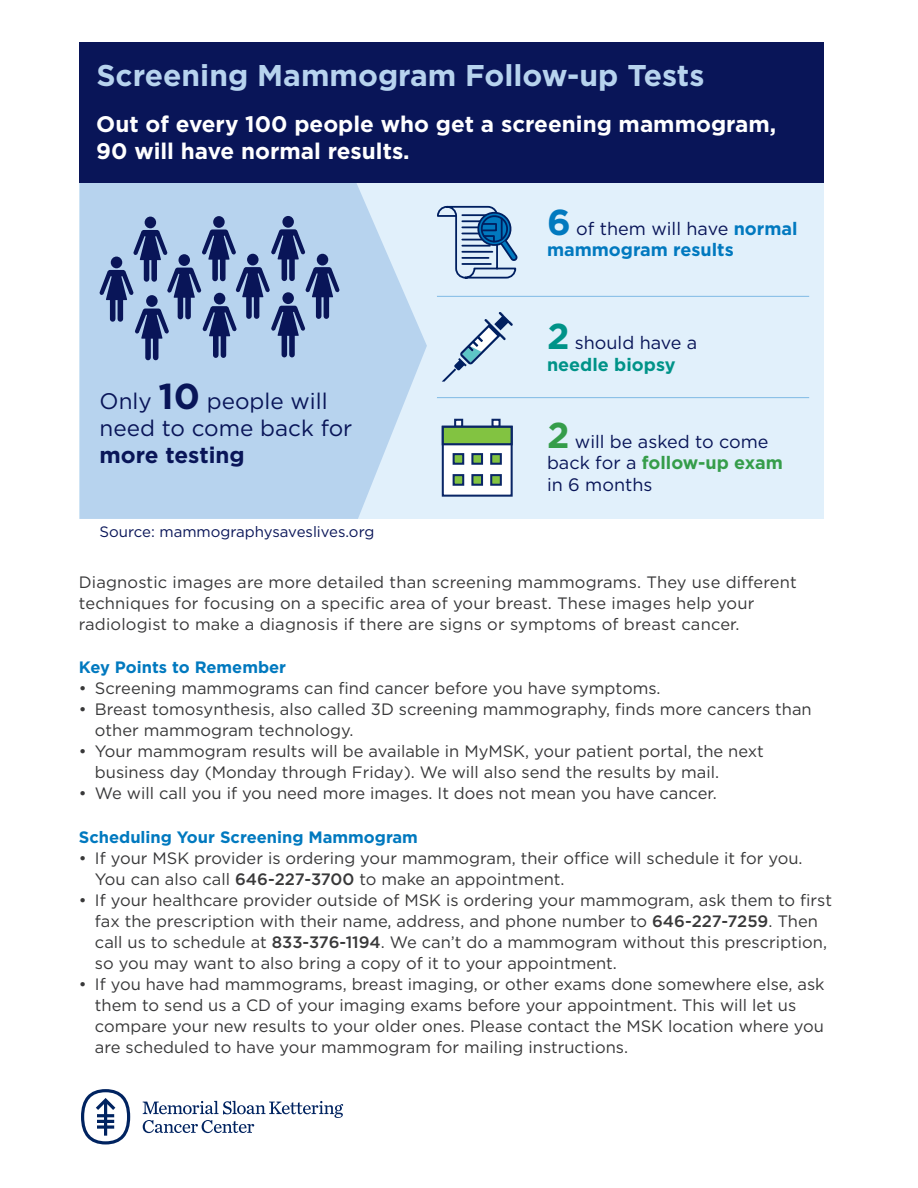
<style>
.page{position:relative;width:918px;height:1188px;background:#fff}
.page>*{position:absolute;margin:0;border:0;box-sizing:border-box;transform-origin:0 0}
.t1{font:700 30px "Gotham";color:#b7d3ee}
.t2{font:700 22.5px/27px "Gotham";color:#fff}
.t3{font:22.5px/27px "Gotham";color:#091558}
.t4{font:700 22.5px "Gotham";color:#091558}
.t5{font:18px/21.6px "Gotham";color:#091558}
.t6{font:700 18px/21.6px "Gotham";color:#0179bf}
.t7{font:700 18px/21.6px "Gotham";color:#009388}
.t8{font:16.5px/21px "Gotham";color:#383839}
.t9{font:700 16.5px "Gotham";color:#0179bf}
.t10{font:15px "Gotham";color:#091558}
.s1{font-size:36px}
.s2{font-weight:400;color:#091558}
.s3{font-weight:700;font-size:36px}
.s4{font-weight:700;font-size:36px;color:#359d4a}
.s5{font-weight:700;color:#359d4a}
.s6{font-weight:500}
</style>
<div class="page">
<div style="left:79px;top:42px;width:745px;height:477px;background:#e1f0fb"></div>
<svg style="left:80px;top:183px;width:347px;height:336px;background:#bcd7ef"></svg>
<div style="left:79px;top:42px;width:745px;height:141px;background:#091558"></div>
<svg style="left:143px;top:1101px;width:200px;height:32px"></svg>
<svg style="left:81px;top:1089px;width:49px;height:55px"></svg>
<svg style="left:437px;top:205px;width:81px;height:74px"></svg>
<svg style="left:442px;top:312px;width:71px;height:70px"></svg>
<div style="left:492px;top:419px;width:9px;height:9px;background:#fff;border:2px solid #0a2666"></div>
<div style="left:454px;top:419px;width:9px;height:9px;background:#fff;border:2px solid #0a2666"></div>
<div style="left:442px;top:426px;width:71px;height:71px;background:#fff;border:2px solid #0a2666"></div>
<div style="left:453px;top:453px;width:11px;height:12px;background:#82c341;border:2px solid #0a2666"></div>
<div style="left:471px;top:453px;width:12px;height:12px;background:#82c341;border:2px solid #0a2666"></div>
<div style="left:490px;top:453px;width:12px;height:12px;background:#82c341;border:2px solid #0a2666"></div>
<div style="left:490px;top:474px;width:12px;height:12px;background:#82c341;border:2px solid #0a2666"></div>
<div style="left:471px;top:474px;width:12px;height:12px;background:#82c341;border:2px solid #0a2666"></div>
<div style="left:442px;top:426px;width:71px;height:19px;background:#82c341;border:2px solid #0a2666"></div>
<div style="left:453px;top:474px;width:11px;height:12px;background:#82c341;border:2px solid #0a2666"></div>
<div style="left:282px;top:216px;width:12px;height:12px;background:#091558;border-radius:50%"></div>
<div style="left:145px;top:217px;width:11px;height:11px;background:#091558;border-radius:50%"></div>
<div style="left:213px;top:216px;width:12px;height:12px;background:#091558;border-radius:50%"></div>
<svg style="left:99px;top:229px;width:241px;height:131px;background:#8198c0"></svg>
<hr style="left:437px;top:296px;width:372px;height:1px;background:#80bae5">
<hr style="left:437px;top:397px;width:372px;height:1px;background:#80bae5">
<h1 class="t1" style="left:96px;top:55px;width:610px">Screening Mammogram Follow-up Tests</h1>
<h2 class="t2" style="left:96px;top:110px;width:681px">Out of every 100 people who get a screening mammogram,<br>90 will have normal results.</h2>
<p class="t6" style="left:547px;top:217px;width:252px"><span class="s1">6</span> <span class="s2">of them will have</span> normal mammogram results</p>
<h2 class="t3" style="left:100px;top:387px;width:254px">Only <span class="s3">10</span> people will need to come back for</h2>
<h2 class="t4" style="left:100px;top:440px;width:147px">more testing</h2>
<p class="t10" style="left:100px;top:522px;width:276px">Source: mammographysaveslives.org</p>
<p class="t7" style="left:547px;top:332px;width:152px"><span class="s1">2</span> <span class="s2">should have a </span>needle biopsy</p>
<p class="t5" style="left:547px;top:430px;width:237px"><span class="s4">2</span> will be asked to come back for a <span class="s5">follow-up exam </span>in 6 months</p>
<p class="t8" style="left:79px;top:571px;width:720px">Diagnostic images are more detailed than screening mammograms. They use different techniques for focusing on a specific area of your breast. These images help your radiologist to make a diagnosis if there are signs or symptoms of breast cancer.</p>
<p class="t9" style="left:79px;top:656px;width:209px">Key Points to Remember</p>
<p class="t8" style="left:79px;top:678px;width:583px">• Screening mammograms can find cancer before you have symptoms.</p>
<p class="t8" style="left:95px;top:699px;width:718px;text-indent:-16px">• Breast tomosynthesis, also called 3D screening mammography, finds more cancers than other mammogram technology.</p>
<p class="t8" style="left:95px;top:741px;width:670px;text-indent:-16px">• Your mammogram results will be available in MyMSK, your patient portal, the next business day (Monday through Friday). We will also send the results by mail.</p>
<p class="t8" style="left:79px;top:783px;width:639px">• We will call you if you need more images. It does not mean you have cancer.</p>
<p class="t9" style="left:79px;top:826px;width:341px">Scheduling Your Screening Mammogram</p>
<p class="t8" style="left:95px;top:847px;width:709px;text-indent:-16px">• If your MSK provider is ordering your mammogram, their office will schedule it for you.<br>You can also call <span class="s6">646-227-3700</span> to make an appointment.</p>
<p class="t8" style="left:95px;top:889px;width:739px;text-indent:-16px">• If your healthcare provider outside of MSK is ordering your mammogram, ask them to first fax the prescription with their name, address, and phone number to <span class="s6">646-227-7259</span>. Then call us to schedule at <span class="s6">833-376-1194</span>. We can’t do a mammogram without this prescription, so you may want to also bring a copy of it to your appointment.</p>
<p class="t8" style="left:95px;top:973px;width:731px;text-indent:-16px">• If you have had mammograms, breast imaging, or other exams done somewhere else, ask them to send us a CD of your imaging exams before your appointment. This will let us compare your new results to your older ones. Please contact the MSK location where you are scheduled to have your mammogram for mailing instructions.</p>
</div>
